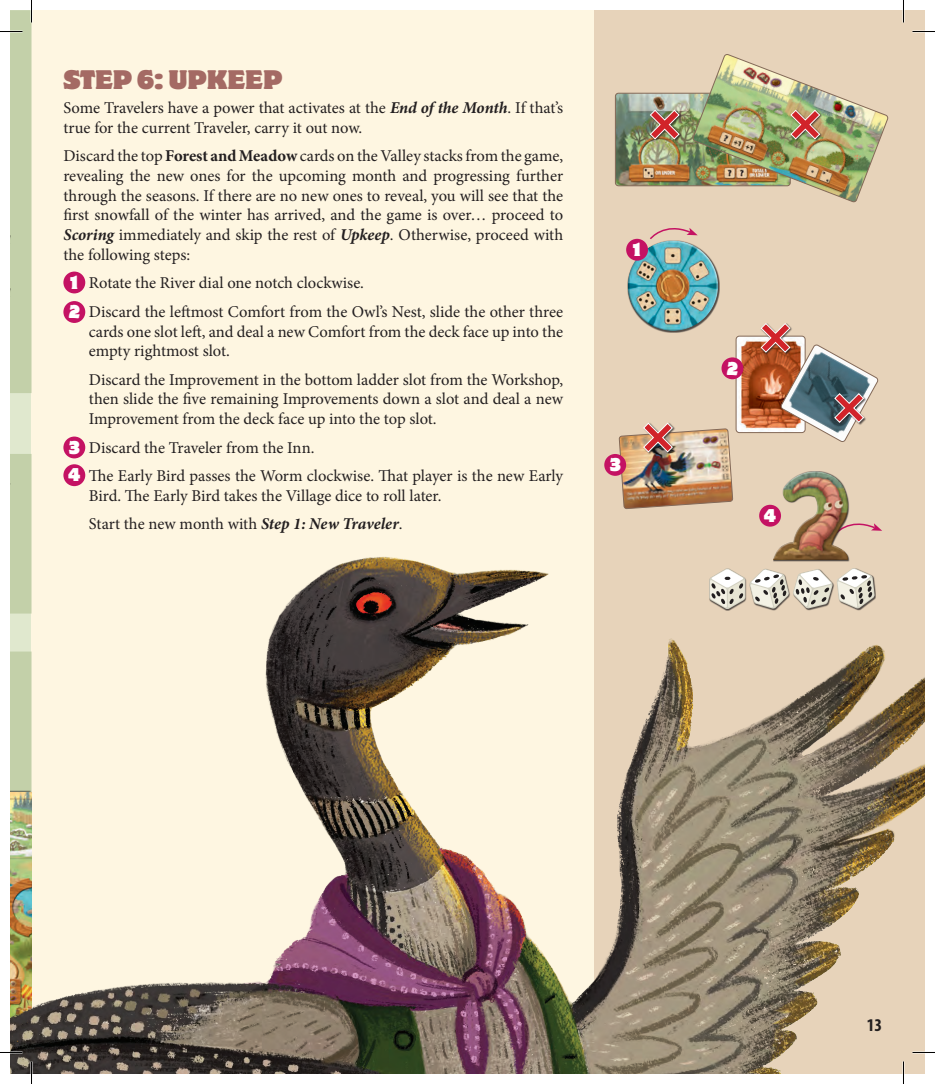
<style>
.page{position:relative;width:935px;height:1084px;background:#fff}
.page>*{position:absolute;margin:0;border:0;box-sizing:border-box;transform-origin:0 0}
.t1{font:24px "Motter Cor ITC";color:#a46a64}
.t2{font:700 condensed 18px "Myriad Pro";color:#231f20}
.t3{font:16.5px/19.8px "Minion Pro";letter-spacing:-.005em;color:#231f20}
.t4{font:16.5px/29.5px "Motter Cor ITC";color:#fff}
.s1{font-weight:700;font-style:italic}
.s2{font-weight:700}
</style>
<div class="page">
<div style="left:10px;top:10px;width:22px;height:1063px;background:#e0e8ce"></div>
<div style="left:32px;top:10px;width:892px;height:1063px;background:#fef6e1"></div>
<div style="left:10px;top:454px;width:21px;height:88px;background:#c3d0a9"></div>
<div style="left:594px;top:10px;width:330px;height:1063px;background:#e7d3ba"></div>
<svg style="left:849px;top:523px;width:33px;height:8px"></svg>
<div style="left:627px;top:240px;width:93px;height:93px;background:#231f20;opacity:.75"></div>
<div style="left:645px;top:239px;width:74px;height:93px;background:#fff;opacity:.92"></div>
<div style="left:626px;top:239px;width:81px;height:93px;background:#231f20;opacity:.75"></div>
<div style="left:626px;top:239px;width:22px;height:22px;background:#c41263;border-radius:50%"></div>
<div style="left:759px;top:505px;width:22px;height:21px;background:#c41263;border-radius:50%"></div>
<div style="left:63px;top:271px;width:22px;height:22px;background:#c41263;border-radius:50%"></div>
<div style="left:63px;top:301px;width:22px;height:22px;background:#c41263;border-radius:50%"></div>
<div style="left:63px;top:436px;width:22px;height:22px;background:#c41263;border-radius:50%"></div>
<div style="left:63px;top:464px;width:22px;height:22px;background:#c41263;border-radius:50%"></div>
<svg style="left:649px;top:228px;width:48px;height:12px"></svg>
<img style="left:736px;top:336px;width:24px;height:96px">
<div style="left:736px;top:336px;width:69px;height:97px;border:1px solid #836958;border-radius:3px"></div>
<div style="left:721px;top:357px;width:22px;height:22px;background:#c41263;border-radius:50%"></div>
<div style="left:604px;top:454px;width:22px;height:22px;background:#c41263;border-radius:50%"></div>
<div style="left:771px;top:470px;width:78px;height:90px;background:#fff;opacity:.92"></div>
<div style="left:771px;top:479px;width:78px;height:81px;background:#231f20;opacity:.75"></div>
<img style="left:10px;top:542px;width:914px;height:531px">
<img style="left:617px;top:95px;width:75px;height:89px">
<div style="left:615px;top:93px;width:175px;height:93px;border:1px solid #836958;border-radius:3px"></div>
<div style="left:649px;top:110px;width:33px;height:32px;background:#231f20;opacity:.75"></div>
<svg style="left:649px;top:109px;width:31px;height:31px"></svg>
<img style="left:692px;top:54px;width:196px;height:149px">
<img style="left:619px;top:423px;width:113px;height:85px">
<svg style="left:760px;top:323px;width:118px;height:119px"></svg>
<div style="left:709px;top:568px;width:167px;height:42px;background:#231f20;opacity:.75"></div>
<svg style="left:709px;top:568px;width:165px;height:41px"></svg>
<hr style="left:912px;top:1051px;width:23px;height:2px;background:#fff">
<hr style="left:902px;top:0;width:2px;height:23px;background:#fff">
<hr style="left:902px;top:1061px;width:2px;height:22px;background:#fff">
<svg style="left:912px;top:31px;width:23px;height:1px"></svg>
<svg style="left:912px;top:1052px;width:23px;height:1px"></svg>
<svg style="left:0;top:0;width:32px;height:393px"></svg>
<img style="left:0;top:651px;width:32px;height:432px">
<svg style="left:903px;top:0;width:1px;height:23px"></svg>
<svg style="left:903px;top:1061px;width:1px;height:22px"></svg>
<h1 class="t1" style="left:63px;top:65px;width:220px">STEP 6: UPKEEP</h1>
<p class="t3" style="left:63px;top:98px;width:501px">Some Travelers have a power that activates at the <span class="s1">End of the Month</span>. If that’s true for the current Traveler, carry it out now.</p>
<p class="t3" style="left:63px;top:146px;width:501px;text-align:justify">Discard the top <span class="s2">Forest and Meadow</span> cards on the Valley stacks from the game, revealing the new ones for the upcoming month and progressing further through the seasons. If there are no new ones to reveal, you will see that the first snowfall of the winter has arrived, and the game is over… proceed to <span class="s1">Scoring</span> immediately and skip the rest of <span class="s1">Upkeep</span>. Otherwise, proceed with the following steps:</p>
<p class="t3" style="left:89px;top:269px;width:476px;line-height:28.3px">Rotate the River dial one notch clockwise.<br>Discard the leftmost Comfort from the Owl’s Nest, slide the other three</p>
<p class="t3" style="left:89px;top:321px;width:476px">cards one slot left, and deal a new Comfort from the deck face up into the empty rightmost slot.</p>
<p class="t3" style="left:89px;top:369px;width:476px;text-align:justify">Discard the Improvement in the bottom ladder slot from the Workshop, then slide the five remaining Improvements down a slot and deal a new Improvement from the deck face up into the top slot.</p>
<p class="t3" style="left:89px;top:433px;width:476px;line-height:28.3px">Discard the Traveler from the Inn.<br>The Early Bird passes the Worm clockwise. That player is the new Early</p>
<p class="t3" style="left:89px;top:481px;width:354px;line-height:28.3px">Bird. The Early Bird takes the Village dice to roll later.<br>Start the new month with <span class="s1">Step 1: New Traveler</span>.</p>
<p class="t4" style="left:69px;top:267px;width:13px">1<br>2</p>
<p class="t4" style="left:68px;top:433px;width:14px;line-height:27.8px">3<br>4</p>
<p class="t4" style="left:633px;top:234px;width:9px">1</p>
<p class="t4" style="left:609px;top:449px;width:13px">3</p>
<p class="t4" style="left:727px;top:353px;width:13px">2</p>
<p class="t4" style="left:764px;top:500px;width:14px">4</p>
<p class="t2" style="left:867px;top:1013px;width:17px">13</p>
</div>
